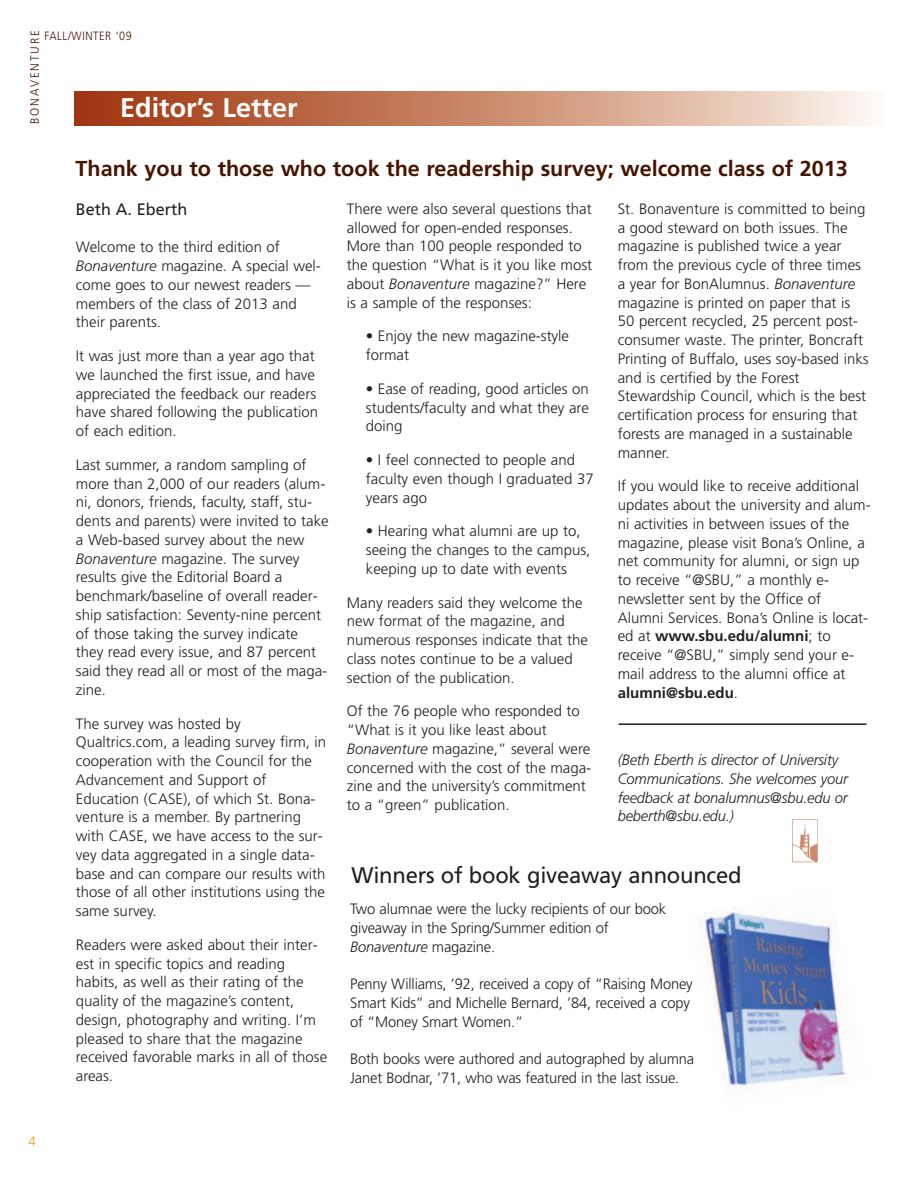
<style>
.page{position:relative;width:918px;height:1188px;background:#fff}
.page>*{position:absolute;margin:0;border:0;box-sizing:border-box;transform-origin:0 0}
.t1{font:700 27px "Frutiger";color:#fff}
.t2{font:22.5px "Frutiger";letter-spacing:-.01em;color:#231f20}
.t3{font:700 21.6px "Frutiger";color:#471400}
.t4{font:16.5px "Frutiger";color:#231f20}
.t5{font:300 15px/18.8px "Frutiger";color:#231f20}
.t6{font:italic 300 15px/18.8px "Frutiger";letter-spacing:-.01em;color:#231f20}
.t7{font:300 13.5px "Frutiger";color:#e6a218}
.t8{font:300 12px "Frutiger";letter-spacing:.055em;color:#471400;scale:.9 1}
.t9{font:300 12px "Frutiger";letter-spacing:.17em;color:#471400;scale:.94 1}
.s1{font-style:italic}
.s2{font-weight:700}
.s3{font-size:14.25px}
</style>
<div class="page">
<img style="left:792px;top:820px;width:26px;height:43px">
<svg style="left:74px;top:92px;width:796px;height:34px"></svg>
<img style="left:696px;top:906px;width:151px;height:184px">
<hr style="left:618px;top:723px;width:249px;height:2px;background:#231f20">
<p class="t9" style="left:30px;top:124px;width:101px;rotate:-90deg">BONAVENTURE</p>
<p class="t8" style="left:45px;top:31px;width:99px">FALL/WINTER ‘09</p>
<h1 class="t1" style="left:120px;top:97px;width:179px">Editor’s Letter</h1>
<h3 class="t3" style="left:75px;top:159px;width:774px">Thank you to those who took the readership survey; welcome class of 2013</h3>
<p class="t7" style="left:29px;top:1136px;width:9px">4</p>
<p class="t4" style="left:76px;top:202px;width:113px">Beth A. Eberth</p>
<p class="t5" style="left:76px;top:239px;width:246px">Welcome to the third edition of<br><span class="s1">Bonaventure</span> magazine. A special wel&shy;come goes to our newest readers — members of the class of 2013 and their parents.</p>
<p class="t5" style="left:76px;top:348px;width:244px">It was just more than a year ago that we launched the first issue, and have appreciated the feedback our readers have shared following the publication of each edition.</p>
<p class="t5" style="left:76px;top:456px;width:254px">Last summer, a random sampling of more than 2,000 of our readers (alum&shy;ni, donors, friends, faculty, staff, stu&shy;dents and parents) were invited to take a Web-based survey about the new <span class="s1">Bonaventure</span> magazine. The survey results give the Editorial Board a benchmark/baseline of overall reader&shy;ship satisfaction: Seventy-nine percent of those taking the survey indicate they read every issue, and 87 percent said they read all or most of the maga&shy;zine.</p>
<p class="t5" style="left:76px;top:715px;width:252px">The survey was hosted by<br>Qualtrics.com, a leading survey firm, in cooperation with the Council for the<br>Advancement and Support of<br>Education (CASE), of which St. Bona&shy;venture is a member. By partnering with CASE, we have access to the sur&shy;vey data aggregated in a single data&shy;base and can compare our results with those of all other institutions using the same survey.</p>
<p class="t5" style="left:76px;top:936px;width:253px">Readers were asked about their inter&shy;est in specific topics and reading habits, as well as their rating of the quality of the magazine’s content, design, photography and writing. I’m pleased to share that the magazine received favorable marks in all of those areas.</p>
<p class="t5" style="left:347px;top:200px;width:247px">There were also several questions that allowed for open-ended responses.<br>More than 100 people responded to the question “What is it you like most about <span class="s1">Bonaventure</span> magazine?” Here is a sample of the responses:</p>
<p class="t5" style="left:366px;top:328px;width:205px">• Enjoy the new magazine-style format</p>
<p class="t5" style="left:366px;top:380px;width:225px;text-align:justify">• Ease of reading, good articles on students/faculty and what they are doing</p>
<p class="t5" style="left:366px;top:452px;width:229px">• I feel connected to people and faculty even though I graduated 37 years ago</p>
<p class="t5" style="left:366px;top:523px;width:226px">• Hearing what alumni are up to, seeing the changes to the campus, keeping up to date with events</p>
<p class="t5" style="left:347px;top:594px;width:243px">Many readers said they welcome the new format of the magazine, and numerous responses indicate that the class notes continue to be a valued section of the publication.</p>
<p class="t5" style="left:347px;top:703px;width:246px">Of the 76 people who responded to “What is it you like least about <span class="s1">Bonaventure</span> magazine,” several were concerned with the cost of the maga&shy;zine and the university’s commitment to a “green” publication.</p>
<p class="t5" style="left:618px;top:200px;width:252px">St. Bonaventure is committed to being a good steward on both issues. The magazine is published twice a year from the previous cycle of three times a year for BonAlumnus. <span class="s1">Bonaventure </span>magazine is printed on paper that is 50 percent recycled, 25 percent post&shy;consumer waste. The printer, Boncraft Printing of Buffalo, uses soy-based inks and is certified by the Forest Stewardship Council, which is the best certification process for ensuring that forests are managed in a sustainable manner.</p>
<p class="t5" style="left:618px;top:478px;width:254px">If you would like to receive additional updates about the university and alum&shy;ni activities in between issues of the magazine, please visit Bona’s Online, a net community for alumni, or sign up to receive “@SBU,” a monthly e&shy;newsletter sent by the Office of Alumni Services. Bona’s Online is locat&shy;ed at <span class="s2">www.sbu.edu/alumni</span>; to receive “@SBU,” simply send your e&shy;mail address to the alumni office at <span class="s2">alumni@sbu.edu</span>.</p>
<p class="t6" style="left:618px;top:752px;width:232px">(Beth Eberth is director of University<br>Communications. She welcomes your feedback at bonalumnus@sbu.edu or beberth@sbu.edu.)</p>
<h2 class="t2" style="left:352px;top:866px;width:392px">Winners of book giveaway announced</h2>
<p class="t5" style="left:350px;top:901px;width:318px">Two alumnae were the lucky recipients of our book giveaway in the Spring/Summer edition of<br><span class="s1">Bonaventure</span> magazine.</p>
<p class="t5" style="left:350px;top:976px;width:344px">Penny Williams, ’92, received a copy of “Raising Money<br>Smart Kids” and Michelle Bernard, ’84, received a copy of “Money Smart Women.”</p>
<p class="t5" style="left:350px;top:1051px;width:345px">Both books were authored and autographed by alumna<br>Janet Bodnar, ’71, who was featured in the last issue<span class="s3">.</span></p>
</div>
